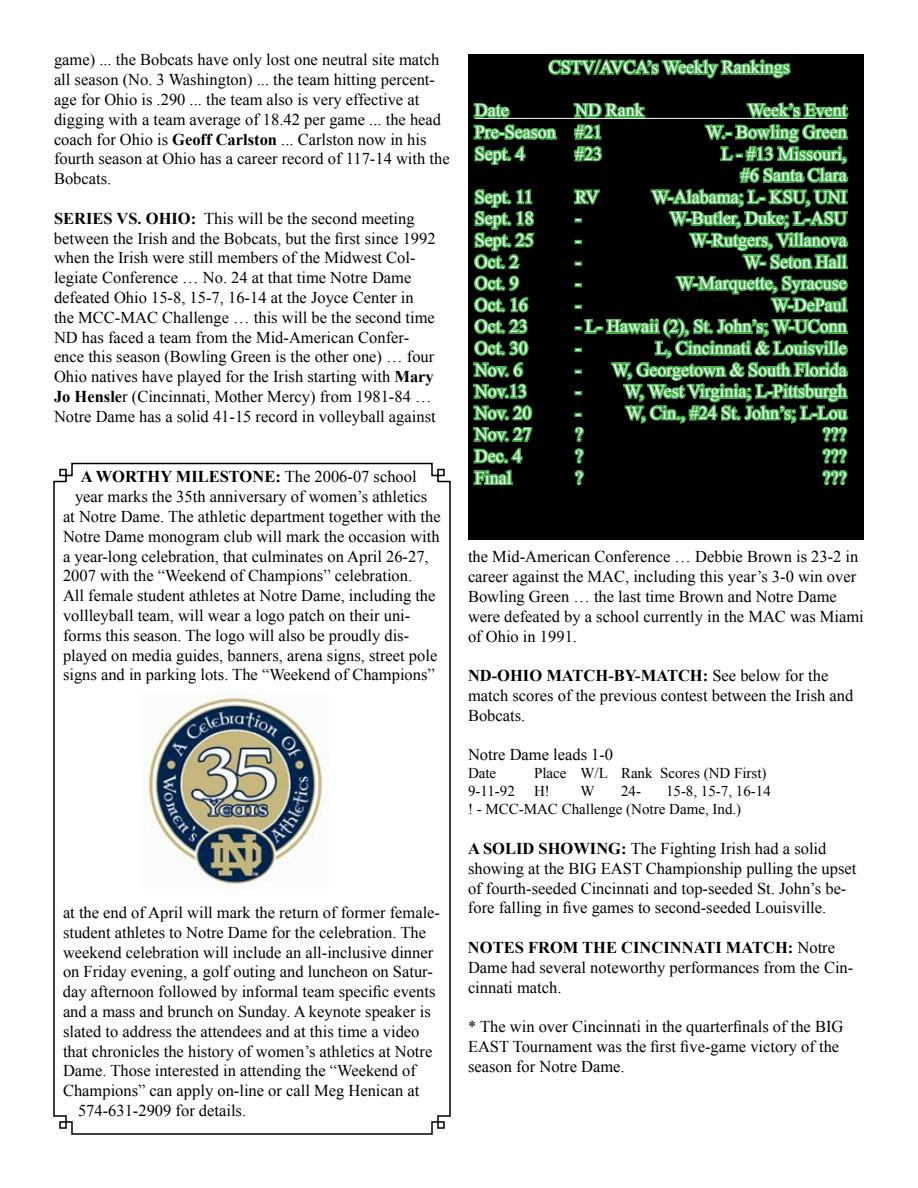
<style>
.page{position:relative;width:918px;height:1188px;background:#fff}
.page>*{position:absolute;margin:0;border:0;box-sizing:border-box;transform-origin:0 0}
.t1{font:18px/21.6px "Times New Roman";color:#fff;text-align:right}
.t2{font:16.5px/19.8px "Times New Roman";color:#000}
.t3{font:700 16.5px "Times New Roman";color:#000}
.t4{font:15px/18px "Times New Roman";color:#000}
.s1{font-weight:700}
.s2{font-weight:400}
</style>
<div class="page">
<svg style="left:53px;top:462px;width:398px;height:673px"></svg>
<img style="left:142px;top:692px;width:186px;height:198px">
<div style="left:468px;top:54px;width:396px;height:486px;background:#000"></div>
<hr style="left:475px;top:118px;width:372px;height:1px;background:#fff">
<svg style="left:548px;top:59px;width:243px;height:20px"></svg>
<svg style="left:473px;top:103px;width:86px;height:62px"></svg>
<svg style="left:473px;top:189px;width:62px;height:297px"></svg>
<svg style="left:572px;top:102px;width:277px;height:384px"></svg>
<p class="t2" style="left:54px;top:50px;width:397px">game) ... the Bobcats have only lost one neutral site match all season (No. 3 Washington) ... the team hitting percent&shy;age for Ohio is .290 ... the team also is very effective at digging with a team average of 18.42 per game ... the head coach for Ohio is <span class="s1">Geoff Carlston</span> ... Carlston now in his fourth season at Ohio has a career record of 117-14 with the Bobcats.</p>
<p class="t2" style="left:54px;top:208px;width:383px"><span class="s1">SERIES VS. OHIO:</span> This will be the second meeting between the Irish and the Bobcats, but the first since 1992 when the Irish were still members of the Midwest Col&shy;legiate Conference … No. 24 at that time Notre Dame defeated Ohio 15-8, 15-7, 16-14 at the Joyce Center in the MCC-MAC Challenge … this will be the second time ND has faced a team from the Mid-American Confer&shy;ence this season (Bowling Green is the other one) … four Ohio natives have played for the Irish starting with <span class="s1">Mary Jo Hensle</span>r (Cincinnati, Mother Mercy) from 1981-84 … Notre Dame has a solid 41-15 record in volleyball against</p>
<p class="t3" style="left:81px;top:467px;width:337px">A WORTHY MILESTONE: <span class="s2">The 2006-07 school</span></p>
<p class="t2" style="left:75px;top:487px;width:354px">year marks the 35th anniversary of women’s athletics</p>
<p class="t2" style="left:63px;top:506px;width:379px">at Notre Dame. The athletic department together with the</p>
<p class="t2" style="left:63px;top:526px;width:378px">Notre Dame monogram club will mark the occasion with</p>
<p class="t2" style="left:63px;top:546px;width:367px">a year-long celebration, that culminates on April 26-27,</p>
<p class="t2" style="left:63px;top:566px;width:351px">2007 with the “Weekend of Champions” celebration.</p>
<p class="t2" style="left:63px;top:586px;width:374px">All female student athletes at Notre Dame, including the</p>
<p class="t2" style="left:63px;top:605px;width:349px">vollleyball team, will wear a logo patch on their uni-</p>
<p class="t2" style="left:63px;top:625px;width:348px">forms this season. The logo will also be proudly dis-</p>
<p class="t2" style="left:63px;top:645px;width:376px">played on media guides, banners, arena signs, street pole</p>
<p class="t2" style="left:63px;top:665px;width:373px">signs and in parking lots. The “Weekend of Champions”</p>
<p class="t2" style="left:63px;top:902px;width:379px">at the end of April will mark the return of former female-</p>
<p class="t2" style="left:63px;top:922px;width:365px">student athletes to Notre Dame for the celebration. The</p>
<p class="t2" style="left:63px;top:942px;width:372px">weekend celebration will include an all-inclusive dinner</p>
<p class="t2" style="left:63px;top:962px;width:371px">on Friday evening, a golf outing and luncheon on Satur-</p>
<p class="t2" style="left:63px;top:982px;width:374px">day afternoon followed by informal team specific events</p>
<p class="t2" style="left:63px;top:1001px;width:369px">and a mass and brunch on Sunday. A keynote speaker is</p>
<p class="t2" style="left:63px;top:1021px;width:358px">slated to address the attendees and at this time a video</p>
<p class="t2" style="left:63px;top:1041px;width:371px">that chronicles the history of women’s athletics at Notre</p>
<p class="t2" style="left:63px;top:1061px;width:355px">Dame. Those interested in attending the “Weekend of</p>
<p class="t2" style="left:63px;top:1081px;width:358px">Champions” can apply on-line or call Meg Henican at</p>
<p class="t2" style="left:78px;top:1100px;width:170px">574-631-2909 for details.</p>
<p class="t1" style="left:549px;top:56px;width:242px">CSTV/AVCA’s Weekly Rankings</p>
<p class="t1" style="left:475px;top:99px;width:35px">Date</p>
<p class="t1" style="left:575px;top:99px;width:70px">ND Rank</p>
<p class="t1" style="left:748px;top:99px;width:101px">Week’s Event</p>
<p class="t1" style="left:475px;top:121px;width:129px">Pre-Season #21</p>
<p class="t1" style="left:706px;top:121px;width:142px">W.- Bowling Green</p>
<p class="t1" style="left:475px;top:143px;width:52px">Sept. 4</p>
<p class="t1" style="left:575px;top:143px;width:28px">#23</p>
<p class="t1" style="left:721px;top:143px;width:127px">L - #13 Missouri, #6 Santa Clara</p>
<p class="t1" style="left:475px;top:186px;width:60px">Sept. 11</p>
<p class="t1" style="left:575px;top:186px;width:25px">RV</p>
<p class="t1" style="left:652px;top:186px;width:196px">W-Alabama; L- KSU, UNI</p>
<p class="t1" style="left:475px;top:207px;width:61px">Sept. 18</p>
<p class="t1" style="left:575px;top:207px;width:7px">-</p>
<p class="t1" style="left:670px;top:207px;width:178px">W-Butler, Duke; L-ASU</p>
<p class="t1" style="left:475px;top:229px;width:61px">Sept. 25</p>
<p class="t1" style="left:575px;top:229px;width:7px">-</p>
<p class="t1" style="left:690px;top:229px;width:158px">W-Rutgers, Villanova</p>
<p class="t1" style="left:475px;top:251px;width:45px">Oct. 2</p>
<p class="t1" style="left:575px;top:251px;width:7px">-</p>
<p class="t1" style="left:744px;top:251px;width:104px">W- Seton Hall</p>
<p class="t1" style="left:475px;top:272px;width:45px">Oct. 9</p>
<p class="t1" style="left:575px;top:272px;width:7px">-</p>
<p class="t1" style="left:677px;top:272px;width:171px">W-Marquette, Syracuse</p>
<p class="t1" style="left:475px;top:294px;width:54px">Oct. 16</p>
<p class="t1" style="left:575px;top:294px;width:7px">-</p>
<p class="t1" style="left:772px;top:294px;width:76px">W-DePaul</p>
<p class="t1" style="left:475px;top:315px;width:54px">Oct. 23</p>
<p class="t1" style="left:575px;top:315px;width:273px">- L- Hawaii (2), St. John’s; W-UConn</p>
<p class="t1" style="left:475px;top:337px;width:54px">Oct. 30</p>
<p class="t1" style="left:575px;top:337px;width:7px">-</p>
<p class="t1" style="left:656px;top:337px;width:193px">L, Cincinnati &amp; Louisville</p>
<p class="t1" style="left:475px;top:359px;width:49px">Nov. 6</p>
<p class="t1" style="left:575px;top:359px;width:273px">- W, Georgetown &amp; South Florida</p>
<p class="t1" style="left:475px;top:380px;width:54px">Nov.13</p>
<p class="t1" style="left:575px;top:380px;width:273px">- W, West Virginia; L-Pittsburgh</p>
<p class="t1" style="left:475px;top:402px;width:58px">Nov. 20</p>
<p class="t1" style="left:575px;top:402px;width:7px">-</p>
<p class="t1" style="left:626px;top:402px;width:222px">W, Cin., #24 St. John’s; L-Lou</p>
<p class="t1" style="left:475px;top:423px;width:58px">Nov. 27</p>
<p class="t1" style="left:575px;top:423px;width:9px">?</p>
<p class="t1" style="left:823px;top:423px;width:25px">???</p>
<p class="t1" style="left:475px;top:445px;width:48px">Dec. 4</p>
<p class="t1" style="left:575px;top:445px;width:9px">?</p>
<p class="t1" style="left:823px;top:445px;width:25px">???</p>
<p class="t1" style="left:475px;top:467px;width:39px">Final</p>
<p class="t1" style="left:575px;top:467px;width:9px">?</p>
<p class="t1" style="left:823px;top:467px;width:25px">???</p>
<p class="t2" style="left:468px;top:547px;width:397px">the Mid-American Conference … Debbie Brown is 23-2 in career against the MAC, including this year’s 3-0 win over Bowling Green … the last time Brown and Notre Dame were defeated by a school currently in the MAC was Miami of Ohio in 1991.</p>
<p class="t2" style="left:468px;top:666px;width:387px"><span class="s1">ND-OHIO MATCH-BY-MATCH:</span> See below for the match scores of the previous contest between the Irish and<br>Bobcats.</p>
<p class="t2" style="left:468px;top:745px;width:147px">Notre Dame leads 1-0</p>
<p class="t4" style="left:468px;top:764px;width:30px">Date</p>
<p class="t4" style="left:534px;top:764px;width:234px">Place W/L Rank Scores (ND First)</p>
<p class="t4" style="left:468px;top:782px;width:48px">9-11-92</p>
<p class="t4" style="left:534px;top:782px;width:17px">H!</p>
<p class="t4" style="left:580px;top:782px;width:16px">W</p>
<p class="t4" style="left:621px;top:782px;width:21px">24-</p>
<p class="t4" style="left:468px;top:782px;width:304px;text-indent:198px">15-8, 15-7, 16-14 ! - MCC-MAC Challenge (Notre Dame, Ind.)</p>
<p class="t2" style="left:468px;top:838px;width:390px"><span class="s1">A SOLID SHOWING:</span> The Fighting Irish had a solid showing at the BIG EAST Championship pulling the upset of fourth-seeded Cincinnati and top-seeded St. John’s be&shy;fore falling in five games to second-seeded Louisville.</p>
<p class="t3" style="left:468px;top:938px;width:85px">NOTES FROM</p>
<p class="t2" style="left:468px;top:937px;width:387px;text-indent:114px"><span class="s1">THE CINCINNATI MATCH:</span> Notre<br>Dame had several noteworthy performances from the Cin&shy;cinnati match.</p>
<p class="t2" style="left:468px;top:1017px;width:377px">* The win over Cincinnati in the quarterfinals of the BIG<br>EAST Tournament was the first five-game victory of the season for Notre Dame.</p>
</div>
